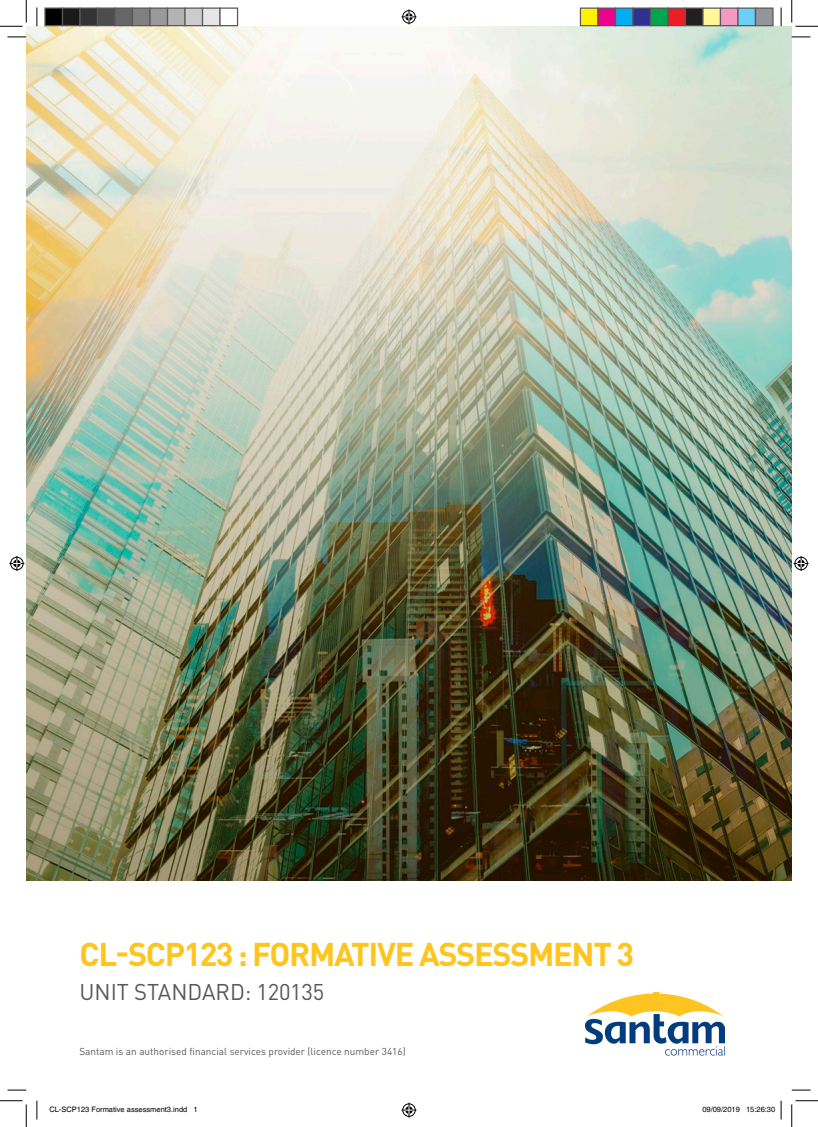
<style>
.page{position:relative;width:818px;height:1127px;background:#fff}
.page>*{position:absolute;margin:0;border:0;box-sizing:border-box;transform-origin:0 0}
.t1{font:700 32.5px "DINOT";letter-spacing:-.04em;color:#fec51f}
.t2{font:22.5px "DINOT";letter-spacing:-.005em;color:#57585a}
.t3{font:10px "DINOT";color:#57585a}
.t4{font:7.5px "Helvetica";color:#000}
</style>
<div class="page">
<img style="left:26px;top:26px;width:766px;height:854px">
<img style="left:586px;top:992px;width:138px;height:64px">
<svg style="left:8px;top:36px;width:18px;height:2px"></svg>
<svg style="left:792px;top:36px;width:18px;height:2px"></svg>
<svg style="left:8px;top:1089px;width:18px;height:1px"></svg>
<svg style="left:792px;top:1089px;width:18px;height:1px"></svg>
<svg style="left:36px;top:8px;width:2px;height:18px"></svg>
<svg style="left:36px;top:1100px;width:2px;height:19px"></svg>
<svg style="left:780px;top:8px;width:2px;height:18px"></svg>
<svg style="left:0;top:0;width:27px;height:27px"></svg>
<svg style="left:0;top:1100px;width:27px;height:26px"></svg>
<svg style="left:791px;top:0;width:27px;height:27px"></svg>
<svg style="left:791px;top:1100px;width:27px;height:26px"></svg>
<svg style="left:401px;top:9px;width:15px;height:15px"></svg>
<svg style="left:401px;top:1102px;width:15px;height:15px"></svg>
<svg style="left:9px;top:556px;width:15px;height:15px"></svg>
<svg style="left:793px;top:556px;width:15px;height:15px"></svg>
<div style="left:45px;top:8px;width:18px;height:18px;background:#000"></div>
<div style="left:44px;top:8px;width:19px;height:18px;border:1px solid #595959"></div>
<div style="left:63px;top:8px;width:17px;height:18px;background:#1a1a1a"></div>
<div style="left:62px;top:8px;width:19px;height:18px;border:1px solid #595959"></div>
<div style="left:80px;top:8px;width:18px;height:18px;background:#333"></div>
<div style="left:79px;top:8px;width:19px;height:18px;border:1px solid #595959"></div>
<div style="left:98px;top:8px;width:17px;height:18px;background:#4d4d4d"></div>
<div style="left:97px;top:8px;width:19px;height:18px;border:1px solid #595959"></div>
<div style="left:115px;top:8px;width:18px;height:18px;background:#666"></div>
<div style="left:114px;top:8px;width:19px;height:18px;border:1px solid #595959"></div>
<div style="left:133px;top:8px;width:17px;height:18px;background:#808080"></div>
<div style="left:132px;top:8px;width:19px;height:18px;border:1px solid #595959"></div>
<div style="left:150px;top:8px;width:18px;height:18px;background:#999"></div>
<div style="left:149px;top:8px;width:19px;height:18px;border:1px solid #595959"></div>
<div style="left:168px;top:8px;width:17px;height:18px;background:#b3b3b3"></div>
<div style="left:167px;top:8px;width:19px;height:18px;border:1px solid #595959"></div>
<div style="left:185px;top:8px;width:18px;height:18px;background:#ccc"></div>
<div style="left:184px;top:8px;width:19px;height:18px;border:1px solid #595959"></div>
<div style="left:203px;top:8px;width:17px;height:18px;background:#e6e6e6"></div>
<div style="left:202px;top:8px;width:19px;height:18px;border:1px solid #595959"></div>
<div style="left:219px;top:8px;width:19px;height:18px;border:1px solid #595959"></div>
<div style="left:580px;top:8px;width:18px;height:18px;background:#fff101"></div>
<div style="left:580px;top:8px;width:18px;height:18px;border:1px solid #595959"></div>
<div style="left:598px;top:8px;width:17px;height:18px;background:#ed028c"></div>
<div style="left:597px;top:8px;width:19px;height:18px;border:1px solid #595959"></div>
<div style="left:615px;top:8px;width:18px;height:18px;background:#00aeef"></div>
<div style="left:615px;top:8px;width:18px;height:18px;border:1px solid #595959"></div>
<div style="left:633px;top:8px;width:17px;height:18px;background:#2e3092"></div>
<div style="left:632px;top:8px;width:19px;height:18px;border:1px solid #595959"></div>
<div style="left:650px;top:8px;width:18px;height:18px;background:#00a54f"></div>
<div style="left:650px;top:8px;width:18px;height:18px;border:1px solid #595959"></div>
<div style="left:668px;top:8px;width:17px;height:18px;background:#ee1d23"></div>
<div style="left:667px;top:8px;width:19px;height:18px;border:1px solid #595959"></div>
<div style="left:685px;top:8px;width:18px;height:18px;background:#231f20"></div>
<div style="left:685px;top:8px;width:18px;height:18px;border:1px solid #595959"></div>
<div style="left:703px;top:8px;width:17px;height:18px;background:#fff79a"></div>
<div style="left:702px;top:8px;width:19px;height:18px;border:1px solid #595959"></div>
<div style="left:720px;top:8px;width:18px;height:18px;background:#f499c2"></div>
<div style="left:720px;top:8px;width:18px;height:18px;border:1px solid #595959"></div>
<div style="left:738px;top:8px;width:17px;height:18px;background:#6bcff6"></div>
<div style="left:737px;top:8px;width:19px;height:18px;border:1px solid #595959"></div>
<div style="left:755px;top:8px;width:18px;height:18px;background:#939598"></div>
<div style="left:755px;top:8px;width:18px;height:18px;border:1px solid #595959"></div>
<svg style="left:780px;top:1100px;width:2px;height:19px"></svg>
<p class="t1" style="left:80px;top:932px;width:556px">CL-SCP123 : FORMATIVE ASSESSMENT 3</p>
<p class="t2" style="left:80px;top:977px;width:246px">UNIT STANDARD: 120135</p>
<p class="t3" style="left:79px;top:1045px;width:328px">Santam is an authorised financial services provider (licence number 3416)</p>
<p class="t4" style="left:49px;top:1104px;width:150px">CL-SCP123 Formative assessment3.indd 1</p>
<p class="t4" style="left:702px;top:1104px;width:74px">09/09/2019 15:26:30</p>
</div>
